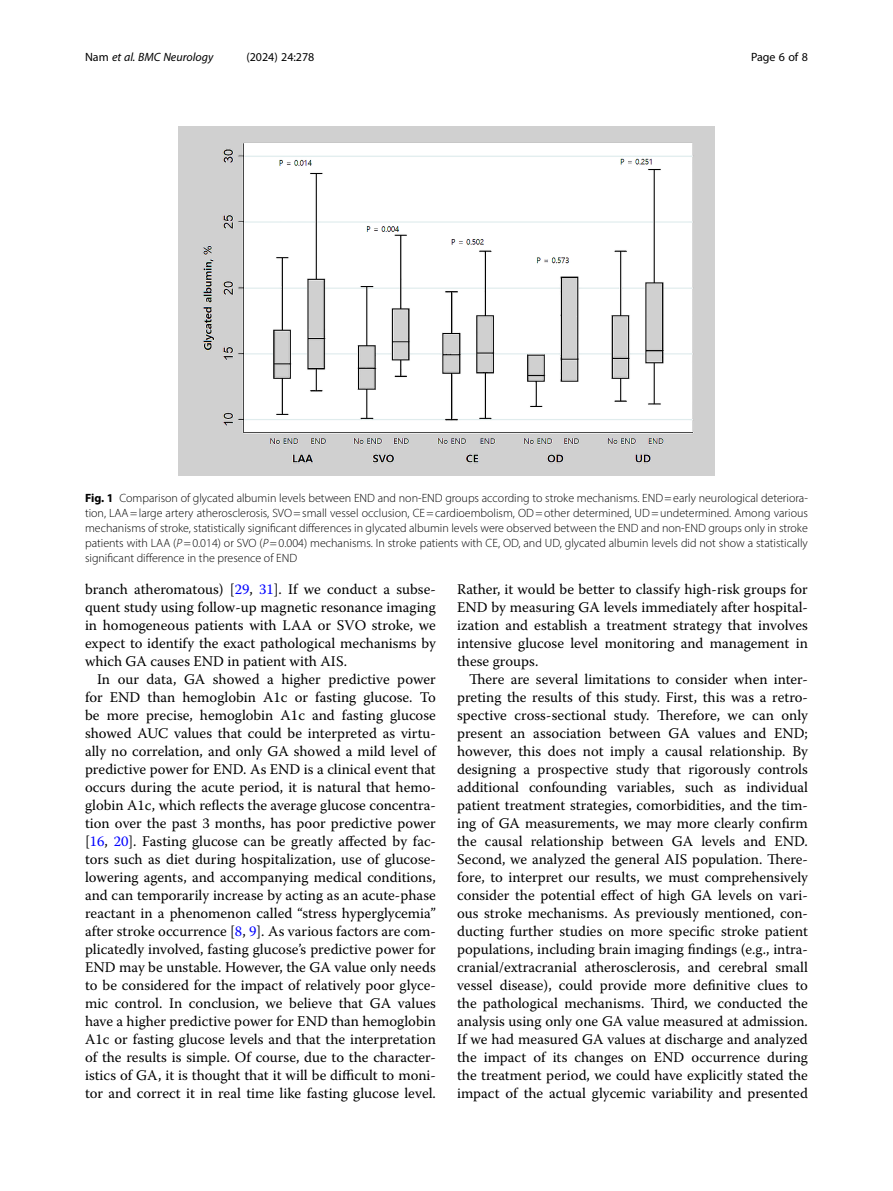
<style>
.page{position:relative;width:893px;height:1191px;background:#fff}
.page>*{position:absolute;margin:0;border:0;box-sizing:border-box;transform-origin:0 0}
.Body_Text_Indent{font:14.7px/18px "Warnock Pro";color:#000;text-align:justify}
.Figure_Caption{font:300 12px/15px "Myriad Pro";color:#000;text-align:justify}
.t1{font:italic 12px "Myriad Pro";color:#000}
.t2{font:12px "Myriad Pro";color:#000}
.s1{font-style:normal}
.s2{font-weight:700}
.s3{font-style:italic}
.s4{color:#00f}
</style>
<div class="page">
<img style="left:178px;top:126px;width:536px;height:349px">
<p class="t1" style="left:85px;top:50px;width:130px"><span class="s1">Nam</span> et al. BMC Neurology</p>
<p class="t2" style="left:246px;top:50px;width:70px">(2024) 24:278</p>
<p class="t2" style="left:751px;top:50px;width:58px">Page 6 of 8</p>
<p class="Figure_Caption" style="left:85px;top:490px;width:724px"><span class="s2">Fig. 1</span> Comparison of glycated albumin levels between END and non-END groups according to stroke mechanisms. END=early neurological deteriora&shy;tion, LAA=large artery atherosclerosis, SVO=small vessel occlusion, CE=cardioembolism, OD=other determined, UD=undetermined. Among various mechanisms of stroke, statistically significant differences in glycated albumin levels were observed between the END and non-END groups only in stroke patients with LAA (<span class="s3">P</span>=0.014) or SVO (<span class="s3">P</span>=0.004) mechanisms. In stroke patients with CE, OD, and UD, glycated albumin levels did not show a statistically significant difference in the presence of END</p>
<p class="Body_Text_Indent" style="left:85px;top:580px;width:352px">branch atheromatous) [<span class="s4">29</span>, <span class="s4">31</span>]. If we conduct a subse&shy;quent study using follow-up magnetic resonance imaging in homogeneous patients with LAA or SVO stroke, we expect to identify the exact pathological mechanisms by which GA causes END in patient with AIS.</p>
<p class="Body_Text_Indent" style="left:85px;top:670px;width:352px;text-indent:12px">In our data, GA showed a higher predictive power for END than hemoglobin A1c or fasting glucose. To be more precise, hemoglobin A1c and fasting glucose showed AUC values that could be interpreted as virtu&shy;ally no correlation, and only GA showed a mild level of predictive power for END. As END is a clinical event that occurs during the acute period, it is natural that hemo&shy;globin A1c, which reflects the average glucose concentra&shy;tion over the past 3 months, has poor predictive power [<span class="s4">16</span>, <span class="s4">20</span>]. Fasting glucose can be greatly affected by fac&shy;tors such as diet during hospitalization, use of glucose&shy;lowering agents, and accompanying medical conditions, and can temporarily increase by acting as an acute-phase reactant in a phenomenon called “stress hyperglycemia” after stroke occurrence [<span class="s4">8</span>, <span class="s4">9</span>]. As various factors are com&shy;plicatedly involved, fasting glucose’s predictive power for END may be unstable. However, the GA value only needs to be considered for the impact of relatively poor glyce&shy;mic control. In conclusion, we believe that GA values have a higher predictive power for END than hemoglobin A1c or fasting glucose levels and that the interpretation of the results is simple. Of course, due to the character&shy;istics of GA, it is thought that it will be difficult to moni&shy;tor and correct it in real time like fasting glucose level.</p>
<p class="Body_Text_Indent" style="left:457px;top:580px;width:352px">Rather, it would be better to classify high-risk groups for END by measuring GA levels immediately after hospital&shy;ization and establish a treatment strategy that involves intensive glucose level monitoring and management in these groups.</p>
<p class="Body_Text_Indent" style="left:457px;top:670px;width:352px;text-indent:12px">There are several limitations to consider when inter&shy;preting the results of this study. First, this was a retro&shy;spective cross-sectional study. Therefore, we can only present an association between GA values and END; however, this does not imply a causal relationship. By designing a prospective study that rigorously controls additional confounding variables, such as individual patient treatment strategies, comorbidities, and the tim&shy;ing of GA measurements, we may more clearly confirm the causal relationship between GA levels and END.<br>Second, we analyzed the general AIS population. There&shy;fore, to interpret our results, we must comprehensively consider the potential effect of high GA levels on vari&shy;ous stroke mechanisms. As previously mentioned, con&shy;ducting further studies on more specific stroke patient populations, including brain imaging findings (e.g., intra&shy;cranial/extracranial atherosclerosis, and cerebral small vessel disease), could provide more definitive clues to the pathological mechanisms. Third, we conducted the analysis using only one GA value measured at admission.<br>If we had measured GA values at discharge and analyzed the impact of its changes on END occurrence during the treatment period, we could have explicitly stated the impact of the actual glycemic variability and presented</p>
</div>
